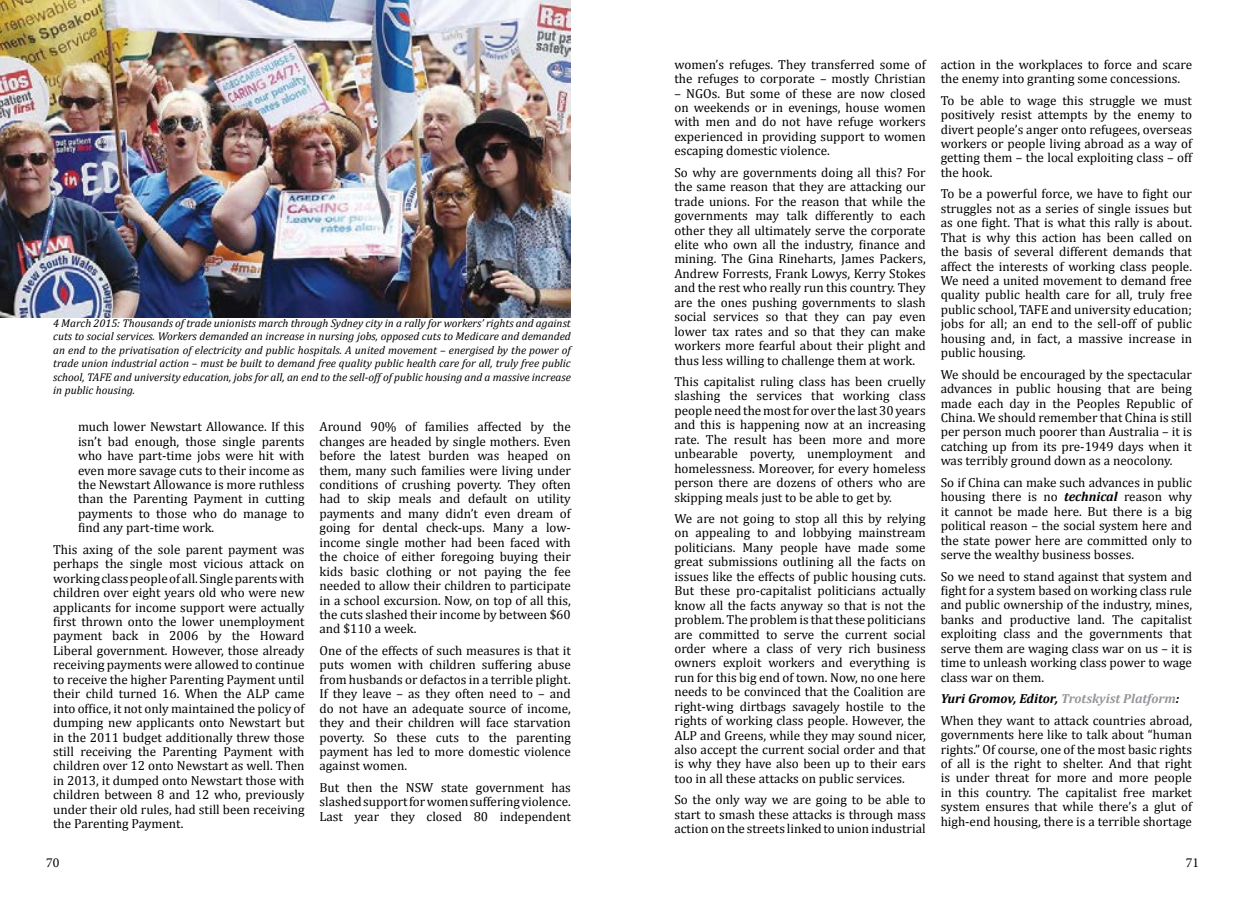
<style>
.page{position:relative;width:1241px;height:900px;background:#fff}
.page>*{position:absolute;margin:0;border:0;box-sizing:border-box;transform-origin:0 0}
.t1{font:13.75px "Minion Pro";color:#000}
.t2{font:13.12px/14.5px "Cambria";color:#000;text-align:justify}
.t3{font:italic 11.25px/13.5px "Cambria";color:#000;text-align:justify}
.s1{font-weight:700;font-style:italic}
.s2{font-weight:700;font-style:italic;color:#95979a}
</style>
<div class="page">
<img style="left:0;top:0;width:570px;height:317px">
<p class="t3" style="left:53px;top:316px;width:519px">4 March 2015: Thousands of trade unionists march through Sydney city in a rally for workers’ rights and against cuts to social services. Workers demanded an increase in nursing jobs, opposed cuts to Medicare and demanded an end to the privatisation of electricity and public hospitals. A united movement – energised by the power of trade union industrial action – must be built to demand free quality public health care for all, truly free public school, TAFE and university education, jobs for all, an end to the sell-off of public housing and a massive increase in public housing.</p>
<p class="t2" style="left:78px;top:419px;width:228px">much lower Newstart Allowance. If this isn’t bad enough, those single parents who have part-time jobs were hit with even more savage cuts to their income as the Newstart Allowance is more ruthless than the Parenting Payment in cutting payments to those who do manage to find any part-time work.</p>
<p class="t2" style="left:53px;top:542px;width:253px">This axing of the sole parent payment was perhaps the single most vicious attack on working class people of all. Single parents with children over eight years old who were new applicants for income support were actually first thrown onto the lower unemployment payment back in 2006 by the Howard Liberal government. However, those already receiving payments were allowed to continue to receive the higher Parenting Payment until their child turned 16. When the ALP came into office, it not only maintained the policy of dumping new applicants onto Newstart but in the 2011 budget additionally threw those still receiving the Parenting Payment with children over 12 onto Newstart as well. Then in 2013, it dumped onto Newstart those with children between 8 and 12 who, previously under their old rules, had still been receiving the Parenting Payment.</p>
<p class="t1" style="left:46px;top:853px;width:15px">70</p>
<p class="t2" style="left:319px;top:419px;width:253px">Around 90% of families affected by the changes are headed by single mothers. Even before the latest burden was heaped on them, many such families were living under conditions of crushing poverty. They often had to skip meals and default on utility payments and many didn’t even dream of going for dental check-ups. Many a low&shy;income single mother had been faced with the choice of either foregoing buying their kids basic clothing or not paying the fee needed to allow their children to participate in a school excursion. Now, on top of all this, the cuts slashed their income by between $60 and $110 a week.</p>
<p class="t2" style="left:319px;top:643px;width:253px">One of the effects of such measures is that it puts women with children suffering abuse from husbands or defactos in a terrible plight.<br>If they leave – as they often need to – and do not have an adequate source of income, they and their children will face starvation poverty. So these cuts to the parenting payment has led to more domestic violence against women.</p>
<p class="t2" style="left:319px;top:780px;width:253px">But then the NSW state government has slashed support for women suffering violence.<br>Last year they closed 80 independent</p>
<p class="t2" style="left:674px;top:57px;width:253px">women’s refuges. They transferred some of the refuges to corporate – mostly Christian</p>
<p class="t2" style="left:674px;top:86px;width:253px">– NGOs. But some of these are now closed on weekends or in evenings, house women with men and do not have refuge workers experienced in providing support to women escaping domestic violence.</p>
<p class="t2" style="left:674px;top:165px;width:253px">So why are governments doing all this? For the same reason that they are attacking our trade unions. For the reason that while the governments may talk differently to each other they all ultimately serve the corporate elite who own all the industry, finance and mining. The Gina Rineharts, James Packers, Andrew Forrests, Frank Lowys, Kerry Stokes and the rest who really run this country. They are the ones pushing governments to slash social services so that they can pay even lower tax rates and so that they can make workers more fearful about their plight and thus less willing to challenge them at work.</p>
<p class="t2" style="left:674px;top:374px;width:253px">This capitalist ruling class has been cruelly slashing the services that working class people need the most for over the last 30 years and this is happening now at an increasing rate. The result has been more and more unbearable poverty, unemployment and homelessness. Moreover, for every homeless person there are dozens of others who are skipping meals just to be able to get by.</p>
<p class="t2" style="left:674px;top:511px;width:253px">We are not going to stop all this by relying on appealing to and lobbying mainstream politicians. Many people have made some great submissions outlining all the facts on issues like the effects of public housing cuts.<br>But these pro-capitalist politicians actually know all the facts anyway so that is not the problem. The problem is that these politicians are committed to serve the current social order where a class of very rich business owners exploit workers and everything is run for this big end of town. Now, no one here needs to be convinced that the Coalition are right-wing dirtbags savagely hostile to the rights of working class people. However, the ALP and Greens, while they may sound nicer, also accept the current social order and that is why they have also been up to their ears too in all these attacks on public services.</p>
<p class="t2" style="left:674px;top:793px;width:253px">So the only way we are going to be able to start to smash these attacks is through mass action on the streets linked to union industrial</p>
<p class="t2" style="left:940px;top:57px;width:253px">action in the workplaces to force and scare the enemy into granting some concessions.</p>
<p class="t2" style="left:940px;top:93px;width:253px">To be able to wage this struggle we must positively resist attempts by the enemy to divert people’s anger onto refugees, overseas workers or people living abroad as a way of getting them – the local exploiting class – off the hook.</p>
<p class="t2" style="left:940px;top:187px;width:253px">To be a powerful force, we have to fight our struggles not as a series of single issues but as one fight. That is what this rally is about.<br>That is why this action has been called on the basis of several different demands that affect the interests of working class people.<br>We need a united movement to demand free quality public health care for all, truly free public school, TAFE and university education; jobs for all; an end to the sell-off of public housing and, in fact, a massive increase in public housing.</p>
<p class="t2" style="left:940px;top:367px;width:253px">We should be encouraged by the spectacular advances in public housing that are being made each day in the Peoples Republic of China. We should remember that China is still per person much poorer than Australia – it is catching up from its pre-1949 days when it was terribly ground down as a neocolony.</p>
<p class="t2" style="left:940px;top:475px;width:253px">So if China can make such advances in public housing there is no <span class="s1">technical</span> reason why it cannot be made here. But there is a big political reason – the social system here and the state power here are committed only to serve the wealthy business bosses.</p>
<p class="t2" style="left:940px;top:569px;width:253px">So we need to stand against that system and fight for a system based on working class rule and public ownership of the industry, mines, banks and productive land. The capitalist exploiting class and the governments that serve them are waging class war on us – it is time to unleash working class power to wage class war on them.</p>
<p class="t2" style="left:940px;top:688px;width:253px;line-height:21.5px"><span class="s1">Yuri Gromov, Editor,</span> <span class="s2">Trotskyist Platform</span><span class="s1">:<br></span>When they want to attack countries abroad,</p>
<p class="t2" style="left:940px;top:727px;width:253px">governments here like to talk about “human rights.” Of course, one of the most basic rights of all is the right to shelter. And that right is under threat for more and more people in this country. The capitalist free market system ensures that while there’s a glut of high-end housing, there is a terrible shortage</p>
<p class="t1" style="left:1185px;top:853px;width:15px">71</p>
</div>
